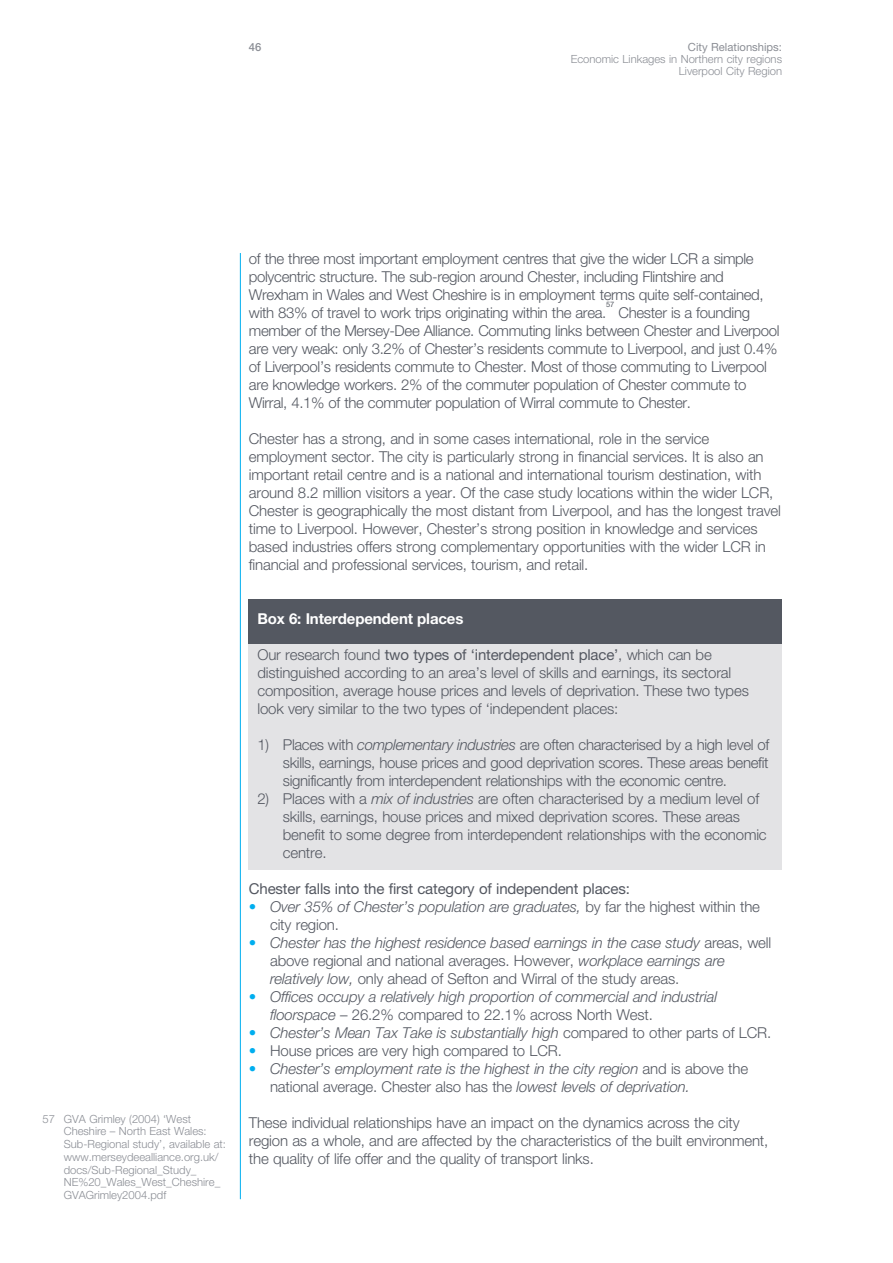
<style>
.page{position:relative;width:893px;height:1263px;background:#fff}
.page>*{position:absolute;margin:0;border:0;box-sizing:border-box;transform-origin:0 0}
.t1{font:300 15px/18px "Helvetica Neue LT Std";letter-spacing:-.01em;color:#545861}
.t2{font:italic 300 15px/18px "Helvetica Neue LT Std";letter-spacing:-.01em;color:#545861}
.t3{font:15px "Helvetica Neue LT Std";letter-spacing:-.01em;color:#545861}
.t4{font:700 15px "Helvetica Neue LT Std";letter-spacing:-.01em;color:#fff}
.t5{font:300 11.25px/12.8px "Helvetica Neue LT Std";color:#8b8e95}
.t6{font:11.25px "Helvetica Neue LT Std";color:#8b8e95}
.t7{font:500 11.25px "Helvetica Neue LT Std";color:#8b8e95}
.t8{font:7.5px "Helvetica Neue LT Std";color:#545861}
.s1{font-weight:400}
.s2{font-style:italic}
.s3{font-style:normal;color:#00aeef}
.s4{font-style:normal}
.s5{color:#00aeef}
</style>
<div class="page">
<div style="left:249px;top:626px;width:533px;height:244px;background:#e3e3e5"></div>
<div style="left:249px;top:599px;width:533px;height:45px;background:#545861"></div>
<hr style="left:240px;top:253px;width:1px;height:946px;background:#00aeef">
<p class="t7" style="left:249px;top:43px;width:14px">46</p>
<p class="t6" style="left:688px;top:43px;width:96px">City Relationships:</p>
<p class="t5" style="left:570px;top:54px;width:213px;line-height:12px;text-align:right">Economic Linkages in Northern city regions<br>Liverpool City Region</p>
<p class="t5" style="left:64px;top:1113px;width:164px;text-indent:-21px">57 GVA Grimley (2004) ‘West<br>Cheshire – North East Wales:<br>Sub-Regional study’, available at: www.merseydeealliance.org.uk/ docs/Sub-Regional_Study_<br>NE%20_Wales_West_Cheshire_<br>GVAGrimley2004.pdf</p>
<p class="t1" style="left:249px;top:251px;width:516px">of the three most important employment centres that give the wider LCR a simple polycentric structure. The sub-region around Chester, including Flintshire and Wrexham in Wales and West Cheshire is in employment terms quite self-contained, with 83% of travel to work trips originating within the area.</p>
<p class="t8" style="left:606px;top:302px;width:10px">57</p>
<p class="t1" style="left:249px;top:305px;width:532px;text-indent:369px">Chester is a founding member of the Mersey-Dee Alliance. Commuting links between Chester and Liverpool are very weak: only 3.2% of Chester’s residents commute to Liverpool, and just 0.4% of Liverpool’s residents commute to Chester. Most of those commuting to Liverpool are knowledge workers. 2% of the commuter population of Chester commute to Wirral, 4.1% of the commuter population of Wirral commute to Chester.</p>
<p class="t1" style="left:249px;top:431px;width:533px">Chester has a strong, and in some cases international, role in the service employment sector. The city is particularly strong in financial services. It is also an important retail centre and is a national and international tourism destination, with around 8.2 million visitors a year. Of the case study locations within the wider LCR, Chester is geographically the most distant from Liverpool, and has the longest travel time to Liverpool. However, Chester’s strong position in knowledge and services based industries offers strong complementary opportunities with the wider LCR in financial and professional services, tourism, and retail.</p>
<p class="t4" style="left:257px;top:613px;width:207px">Box 6: Interdependent places</p>
<p class="t1" style="left:257px;top:647px;width:493px">Our research found <span class="s1">two types of ‘interdependent place’</span>, which can be distinguished according to an area’s level of skills and earnings, its sectoral composition, average house prices and levels of deprivation. These two types look very similar to the two types of ‘independent places:</p>
<p class="t1" style="left:283px;top:737px;width:488px;text-align:justify;text-indent:-25px">1) Places with <span class="s2">complementary industries</span> are often characterised by a high level of skills, earnings, house prices and good deprivation scores. These areas benefit significantly from interdependent relationships with the economic centre.</p>
<p class="t1" style="left:283px;top:791px;width:485px;text-indent:-25px">2) Places with a <span class="s2">mix of industries</span> are often characterised by a medium level of skills, earnings, house prices and mixed deprivation scores. These areas benefit to some degree from interdependent relationships with the economic centre.</p>
<p class="t3" style="left:249px;top:883px;width:382px">Chester falls into the first category of independent places:</p>
<p class="t2" style="left:270px;top:899px;width:491px;text-indent:-21px"><span class="s3">•</span> Over 35% of Chester’s population are graduates, <span class="s4">by far the highest within the city region.</span></p>
<p class="t1" style="left:270px;top:935px;width:502px;text-indent:-21px"><span class="s5">•</span> <span class="s2">Chester has the highest residence based earnings in the case study</span> areas, well above regional and national averages. However, <span class="s2">workplace earnings are relatively low,</span> only ahead of Sefton and Wirral of the study areas.</p>
<p class="t2" style="left:270px;top:989px;width:448px;text-indent:-21px"><span class="s3">•</span> Offices occupy a relatively high proportion of commercial and industrial floorspace <span class="s4">– 26.2% compared to 22.1% across North West.</span></p>
<p class="t2" style="left:249px;top:1025px;width:524px"><span class="s3">•</span> Chester’s Mean Tax Take is substantially high <span class="s4">compared to other parts of LCR.</span></p>
<p class="t1" style="left:249px;top:1043px;width:314px"><span class="s5">•</span> House prices are very high compared to LCR.</p>
<p class="t2" style="left:270px;top:1061px;width:479px;text-indent:-21px"><span class="s3">•</span> Chester’s employment rate is the highest in the city region <span class="s4">and is above the national average. Chester also has the</span> lowest levels of deprivation.</p>
<p class="t1" style="left:249px;top:1115px;width:521px">These individual relationships have an impact on the dynamics across the city region as a whole, and are affected by the characteristics of the built environment, the quality of life offer and the quality of transport links.</p>
</div>
